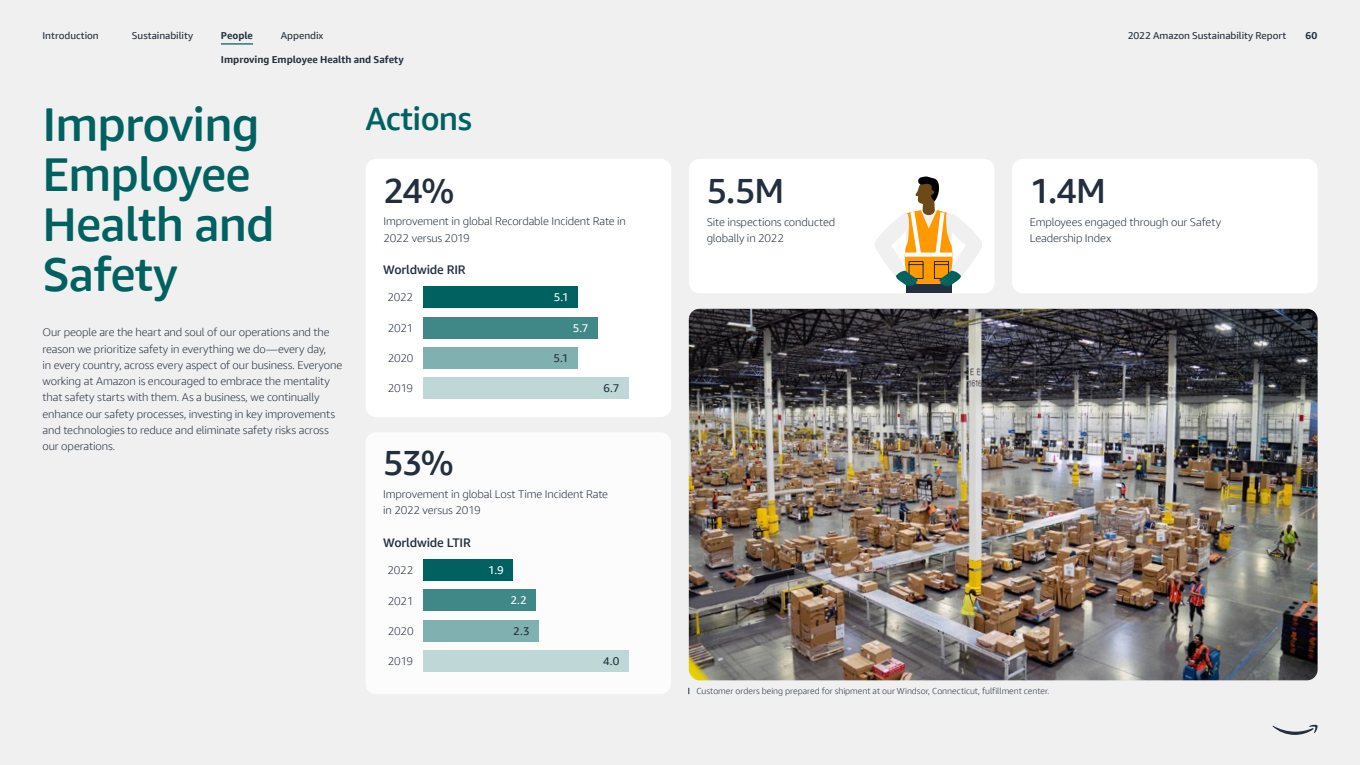
<style>
.page{position:relative;width:1360px;height:765px;background:#f0f0f0}
.page>*{position:absolute;margin:0;border:0;box-sizing:border-box;transform-origin:0 0}
.t1{font:500 47.5px/50px "Amazon Ember Display";letter-spacing:-.02em;color:#006161}
.t2{font:500 35px "Amazon Ember Display";letter-spacing:-.035em;color:#232f3e}
.t3{font:500 32.5px "Amazon Ember Display";letter-spacing:-.02em;color:#006161}
.t4{font:500 12.5px "Amazon Ember Display";letter-spacing:-.015em;color:#232f3e}
.t5{font:300 11.25px/16.2px "Amazon Ember Display";letter-spacing:-.01em;color:#232f3e}
.t6{font:11.25px "Amazon Ember Display";color:#232f3e}
.t7{font:11.25px "Amazon Ember Display";color:#fff}
.t8{font:10px "Amazon Ember Display";color:#232f3e}
.t9{font:700 10px "Amazon Ember Display";letter-spacing:-.005em;color:#232f3e}
.t10{font:300 8.75px "Amazon Ember Display";color:#232f3e}
</style>
<div class="page">
<hr style="left:221px;top:43px;width:32px;height:2px;background:#006161">
<div style="left:366px;top:159px;width:305px;height:258px;background:#fff;border-radius:11px"></div>
<img style="left:423px;top:286px;width:206px;height:113px">
<div style="left:365px;top:432px;width:306px;height:262px;background:#fcfcfc;border-radius:11px"></div>
<img style="left:423px;top:559px;width:206px;height:113px">
<div style="left:689px;top:159px;width:305px;height:134px;background:#fff;border-radius:11px"></div>
<div style="left:423px;top:560px;width:90px;height:21px;background:#006161"></div>
<div style="left:423px;top:590px;width:113px;height:21px;background:#408888"></div>
<div style="left:423px;top:620px;width:116px;height:21px;background:#80b0b0"></div>
<div style="left:423px;top:650px;width:205px;height:21px;background:#bfd7d7"></div>
<div style="left:1012px;top:159px;width:305px;height:134px;background:#fff;border-radius:11px"></div>
<div style="left:906px;top:270px;width:45px;height:23px;background:#232f3e"></div>
<svg style="left:875px;top:176px;width:107px;height:111px"></svg>
<svg style="left:1272px;top:724px;width:46px;height:11px"></svg>
<img style="left:689px;top:309px;width:628px;height:371px">
<p class="t8" style="left:43px;top:29px;width:58px">Introduction</p>
<p class="t8" style="left:132px;top:29px;width:63px">Sustainability</p>
<p class="t9" style="left:221px;top:29px;width:34px">People</p>
<p class="t9" style="left:221px;top:53px;width:184px">Improving Employee Health and Safety</p>
<p class="t8" style="left:281px;top:29px;width:44px">Appendix</p>
<p class="t8" style="left:1128px;top:29px;width:160px">2022 Amazon Sustainability Report</p>
<p class="t9" style="left:1305px;top:29px;width:13px">60</p>
<h3 class="t1" style="left:43px;top:99px;width:234px">Improving<br>Employee<br>Health and<br>Safety</h3>
<p class="t5" style="left:43px;top:324px;width:301px">Our people are the heart and soul of our operations and the reason we prioritize safety in everything we do—every day,<br>in every country, across every aspect of our business. Everyone working at Amazon is encouraged to embrace the mentality that safety starts with them. As a business, we continually enhance our safety processes, investing in key improvements and technologies to reduce and eliminate safety risks across our operations.</p>
<h4 class="t3" style="left:365px;top:99px;width:108px">Actions</h4>
<p class="t2" style="left:383px;top:169px;width:72px">24%</p>
<p class="t5" style="left:383px;top:213px;width:244px">Improvement in global Recordable Incident Rate in<br>2022 versus 2019</p>
<p class="t4" style="left:383px;top:262px;width:84px">Worldwide RIR</p>
<p class="t5" style="left:387px;top:289px;width:27px">2022</p>
<p class="t5" style="left:388px;top:320px;width:27px">2021</p>
<p class="t5" style="left:388px;top:350px;width:27px">2020</p>
<p class="t5" style="left:388px;top:380px;width:27px">2019</p>
<p class="t6" style="left:604px;top:381px;width:17px">6.7</p>
<p class="t7" style="left:554px;top:290px;width:17px">5.1</p>
<p class="t7" style="left:573px;top:321px;width:17px">5.7</p>
<p class="t6" style="left:553px;top:351px;width:17px">5.1</p>
<p class="t2" style="left:383px;top:441px;width:72px">53%</p>
<p class="t5" style="left:383px;top:486px;width:227px">Improvement in global Lost Time Incident Rate in 2022 versus 2019</p>
<p class="t4" style="left:383px;top:535px;width:89px">Worldwide LTIR</p>
<p class="t7" style="left:488px;top:563px;width:17px">1.9</p>
<p class="t5" style="left:387px;top:562px;width:27px">2022</p>
<p class="t5" style="left:388px;top:592px;width:27px">2021</p>
<p class="t5" style="left:388px;top:623px;width:27px">2020</p>
<p class="t5" style="left:388px;top:653px;width:27px">2019</p>
<p class="t6" style="left:603px;top:654px;width:18px">4.0</p>
<p class="t7" style="left:510px;top:594px;width:18px">2.2</p>
<p class="t6" style="left:513px;top:624px;width:18px">2.3</p>
<p class="t2" style="left:707px;top:169px;width:79px">5.5M</p>
<p class="t5" style="left:707px;top:213px;width:130px">Site inspections conducted globally in 2022</p>
<p class="t2" style="left:1030px;top:169px;width:78px">1.4M</p>
<p class="t5" style="left:1030px;top:214px;width:193px">Employees engaged through our Safety<br>Leadership Index</p>
<p class="t10" style="left:696px;top:686px;width:355px">Customer orders being prepared for shipment at our Windsor, Connecticut, fulfillment center.</p>
</div>
